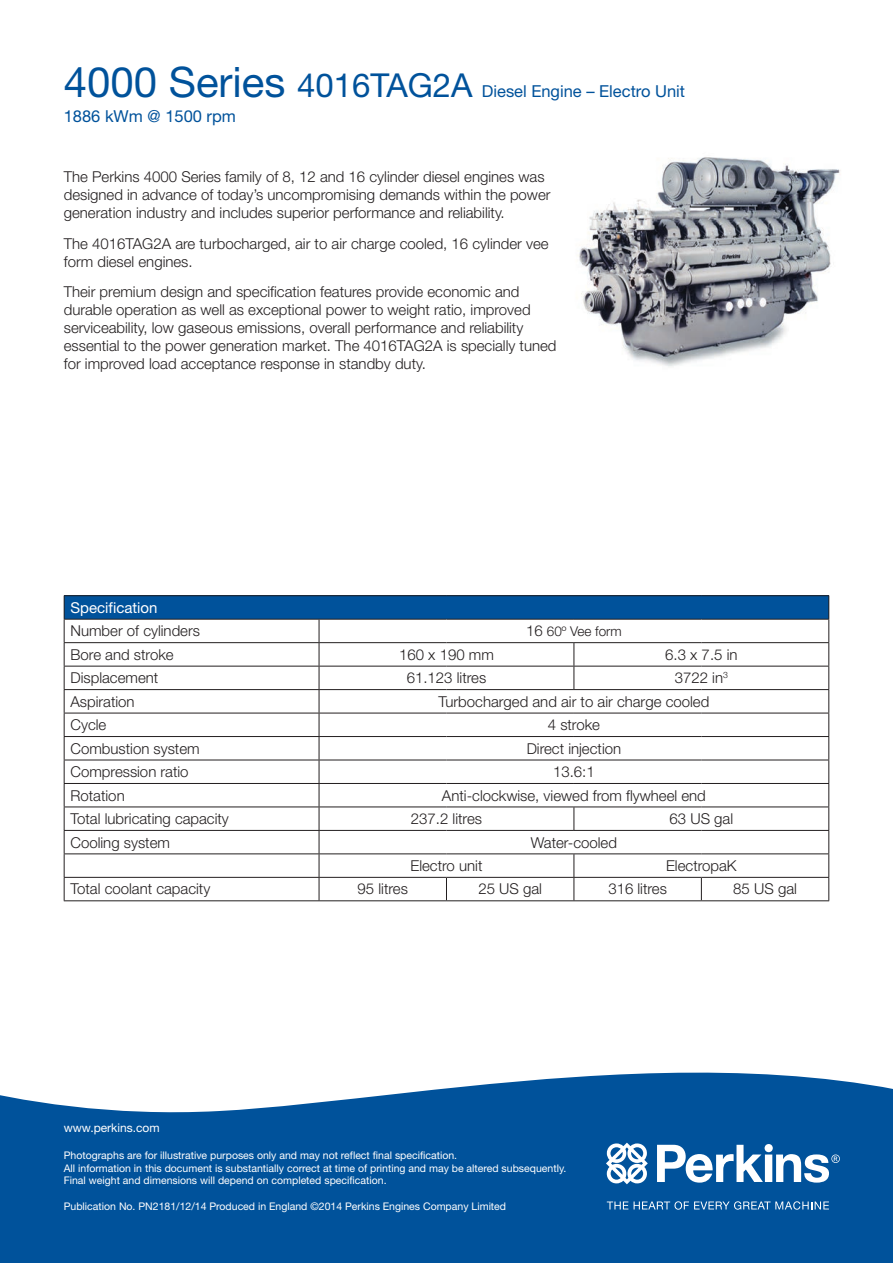
<style>
.page{position:relative;width:893px;height:1263px;background:#fff}
.page>*{position:absolute;margin:0;border:0;box-sizing:border-box;transform-origin:0 0}
.t1{font:16.5px/24.8px "Helvetica Neue";color:#00529b}
.Overview_Text{font:300 15px/18px "Helvetica Neue";color:#231f20}
.Table_-_Text_Centred{font:300 15px "Helvetica Neue";color:#231f20}
.Table_-_Text_Left__1{font:300 15px "Helvetica Neue";color:#231f20}
.Table_-_Headings_Lef{font:15px "Helvetica Neue";color:#fff}
.Table_-_Text_Centred-2{font:300 13.5px "Helvetica Neue";color:#231f20}
.t2{font:12px "Helvetica Neue";color:#fff}
.t3{font:10.5px/12.6px "Helvetica Neue";color:#fff}
.s1{font-size:42px}
.s2{font-size:33px}
.s3{font-size:15px}
</style>
<div class="page">
<svg style="left:0;top:1072px;width:893px;height:191px;background:#1b64a5"></svg>
<svg style="left:607px;top:1201px;width:21px;height:8px"></svg>
<svg style="left:634px;top:1201px;width:195px;height:9px;background:#4480b5"></svg>
<svg style="left:606px;top:1143px;width:42px;height:41px"></svg>
<svg style="left:657px;top:1144px;width:183px;height:38px"></svg>
<img style="left:577px;top:157px;width:264px;height:210px">
<div style="left:64px;top:596px;width:765px;height:23px;background:#00529b"></div>
<svg style="left:65px;top:620px;width:763px;height:280px"></svg>
<hr style="left:319px;top:642px;width:127px;height:1px;background:#231f20">
<hr style="left:446px;top:642px;width:128px;height:1px;background:#231f20">
<hr style="left:574px;top:642px;width:127px;height:1px;background:#231f20">
<hr style="left:701px;top:642px;width:128px;height:1px;background:#231f20">
<hr style="left:319px;top:666px;width:127px;height:1px;background:#231f20">
<hr style="left:446px;top:666px;width:128px;height:1px;background:#231f20">
<hr style="left:574px;top:666px;width:127px;height:1px;background:#231f20">
<svg style="left:574px;top:643px;width:1px;height:46px"></svg>
<hr style="left:701px;top:666px;width:128px;height:1px;background:#231f20">
<hr style="left:64px;top:689px;width:255px;height:1px;background:#231f20">
<hr style="left:319px;top:689px;width:127px;height:1px;background:#231f20">
<hr style="left:446px;top:689px;width:128px;height:1px;background:#231f20">
<hr style="left:574px;top:689px;width:127px;height:1px;background:#231f20">
<hr style="left:701px;top:689px;width:128px;height:1px;background:#231f20">
<hr style="left:64px;top:713px;width:255px;height:1px;background:#231f20">
<hr style="left:319px;top:713px;width:127px;height:1px;background:#231f20">
<hr style="left:446px;top:713px;width:128px;height:1px;background:#231f20">
<hr style="left:574px;top:713px;width:127px;height:1px;background:#231f20">
<hr style="left:701px;top:713px;width:128px;height:1px;background:#231f20">
<hr style="left:64px;top:736px;width:255px;height:1px;background:#231f20">
<hr style="left:319px;top:736px;width:127px;height:1px;background:#231f20">
<hr style="left:446px;top:736px;width:128px;height:1px;background:#231f20">
<hr style="left:574px;top:736px;width:127px;height:1px;background:#231f20">
<hr style="left:701px;top:736px;width:128px;height:1px;background:#231f20">
<hr style="left:64px;top:760px;width:255px;height:1px;background:#231f20">
<hr style="left:319px;top:760px;width:127px;height:1px;background:#231f20">
<hr style="left:446px;top:760px;width:128px;height:1px;background:#231f20">
<hr style="left:574px;top:760px;width:127px;height:1px;background:#231f20">
<hr style="left:701px;top:760px;width:128px;height:1px;background:#231f20">
<hr style="left:64px;top:783px;width:255px;height:1px;background:#231f20">
<hr style="left:319px;top:783px;width:127px;height:1px;background:#231f20">
<hr style="left:446px;top:783px;width:128px;height:1px;background:#231f20">
<hr style="left:574px;top:783px;width:127px;height:1px;background:#231f20">
<hr style="left:701px;top:783px;width:128px;height:1px;background:#231f20">
<hr style="left:64px;top:806px;width:255px;height:1px;background:#231f20">
<hr style="left:319px;top:806px;width:127px;height:1px;background:#231f20">
<hr style="left:446px;top:806px;width:128px;height:1px;background:#231f20">
<hr style="left:574px;top:806px;width:127px;height:1px;background:#231f20">
<svg style="left:574px;top:807px;width:1px;height:23px"></svg>
<hr style="left:701px;top:806px;width:128px;height:1px;background:#231f20">
<hr style="left:64px;top:830px;width:255px;height:1px;background:#231f20">
<hr style="left:319px;top:830px;width:127px;height:1px;background:#231f20">
<hr style="left:446px;top:830px;width:128px;height:1px;background:#231f20">
<hr style="left:574px;top:830px;width:127px;height:1px;background:#231f20">
<hr style="left:701px;top:830px;width:128px;height:1px;background:#231f20">
<svg style="left:446px;top:878px;width:1px;height:22px"></svg>
<hr style="left:64px;top:642px;width:255px;height:1px;background:#231f20">
<hr style="left:64px;top:666px;width:255px;height:1px;background:#231f20">
<hr style="left:574px;top:853px;width:127px;height:1px;background:#231f20">
<hr style="left:701px;top:853px;width:128px;height:1px;background:#231f20">
<hr style="left:64px;top:853px;width:255px;height:1px;background:#231f20">
<hr style="left:64px;top:877px;width:255px;height:1px;background:#231f20">
<svg style="left:701px;top:878px;width:1px;height:22px"></svg>
<hr style="left:64px;top:900px;width:255px;height:1px;background:#231f20">
<hr style="left:64px;top:595px;width:255px;height:1px;background:#231f20">
<svg style="left:64px;top:596px;width:1px;height:304px"></svg>
<hr style="left:319px;top:595px;width:127px;height:1px;background:#231f20">
<hr style="left:446px;top:595px;width:128px;height:1px;background:#231f20">
<hr style="left:574px;top:595px;width:127px;height:1px;background:#231f20">
<hr style="left:701px;top:595px;width:128px;height:1px;background:#231f20">
<hr style="left:64px;top:619px;width:255px;height:1px;background:#231f20">
<hr style="left:319px;top:853px;width:127px;height:1px;background:#231f20">
<hr style="left:446px;top:853px;width:128px;height:1px;background:#231f20">
<svg style="left:574px;top:854px;width:1px;height:46px"></svg>
<hr style="left:319px;top:619px;width:127px;height:1px;background:#231f20">
<hr style="left:446px;top:619px;width:128px;height:1px;background:#231f20">
<hr style="left:574px;top:619px;width:127px;height:1px;background:#231f20">
<hr style="left:701px;top:619px;width:128px;height:1px;background:#231f20">
<hr style="left:319px;top:877px;width:127px;height:1px;background:#231f20">
<svg style="left:319px;top:619px;width:1px;height:281px"></svg>
<hr style="left:446px;top:877px;width:128px;height:1px;background:#231f20">
<hr style="left:574px;top:877px;width:127px;height:1px;background:#231f20">
<hr style="left:701px;top:877px;width:128px;height:1px;background:#231f20">
<svg style="left:828px;top:596px;width:1px;height:304px"></svg>
<hr style="left:319px;top:900px;width:127px;height:1px;background:#231f20">
<hr style="left:446px;top:900px;width:128px;height:1px;background:#231f20">
<hr style="left:574px;top:900px;width:127px;height:1px;background:#231f20">
<hr style="left:701px;top:900px;width:128px;height:1px;background:#231f20">
<p class="t1" style="left:64px;top:78px;width:623px"><span class="s1">4000 Series</span> <span class="s2">4016TAG2A</span> Diesel Engine – Electro Unit<br>1886 kWm @ 1500 rpm</p>
<p class="Overview_Text" style="left:64px;top:167px;width:488px">The Perkins 4000 Series family of 8, 12 and 16 cylinder diesel engines was designed in advance of today’s uncompromising demands within the power generation industry and includes superior performance and reliability.</p>
<p class="Overview_Text" style="left:64px;top:234px;width:486px">The 4016TAG2A are turbocharged, air to air charge cooled, 16 cylinder vee form diesel engines.</p>
<p class="Overview_Text" style="left:64px;top:283px;width:494px">Their premium design and specification features provide economic and durable operation as well as exceptional power to weight ratio, improved serviceability, low gaseous emissions, overall performance and reliability essential to the power generation market. The 4016TAG2A is specially tuned for improved load acceptance response in standby duty.</p>
<p class="Table_-_Headings_Lef" style="left:71px;top:598px;width:88px">Specification</p>
<p class="Table_-_Text_Left__1" style="left:71px;top:622px;width:131px">Number of cylinders</p>
<p class="Table_-_Text_Centred-2" style="left:526px;top:623px;width:97px"><span class="s3">16</span> 60º Vee form</p>
<p class="Table_-_Text_Left__1" style="left:71px;top:645px;width:105px">Bore and stroke</p>
<p class="Table_-_Text_Centred" style="left:399px;top:645px;width:96px">160 x 190 mm</p>
<p class="Table_-_Text_Centred" style="left:665px;top:645px;width:74px">6.3 x 7.5 in</p>
<p class="Table_-_Text_Left__1" style="left:71px;top:669px;width:89px">Displacement</p>
<p class="Table_-_Text_Centred" style="left:407px;top:669px;width:81px">61.123 litres</p>
<p class="Table_-_Text_Centred" style="left:675px;top:669px;width:55px">3722 in<sup>3</sup></p>
<p class="Table_-_Text_Left__1" style="left:71px;top:692px;width:66px">Aspiration</p>
<p class="Table_-_Text_Centred" style="left:439px;top:692px;width:272px">Turbocharged and air to air charge cooled</p>
<p class="Table_-_Text_Left__1" style="left:71px;top:716px;width:37px">Cycle</p>
<p class="Table_-_Text_Centred" style="left:548px;top:716px;width:54px">4 stroke</p>
<p class="Table_-_Text_Left__1" style="left:71px;top:739px;width:131px">Combustion system</p>
<p class="Table_-_Text_Centred" style="left:527px;top:739px;width:96px">Direct injection</p>
<p class="Table_-_Text_Left__1" style="left:71px;top:762px;width:120px">Compression ratio</p>
<p class="Table_-_Text_Centred" style="left:553px;top:762px;width:43px">13.6:1</p>
<p class="Table_-_Text_Left__1" style="left:71px;top:786px;width:56px">Rotation</p>
<p class="Table_-_Text_Centred" style="left:442px;top:786px;width:265px">Anti-clockwise, viewed from flywheel end</p>
<p class="Table_-_Text_Left__1" style="left:71px;top:809px;width:160px">Total lubricating capacity</p>
<p class="Table_-_Text_Centred" style="left:411px;top:809px;width:73px">237.2 litres</p>
<p class="Table_-_Text_Centred" style="left:669px;top:809px;width:65px">63 US gal</p>
<p class="Table_-_Text_Left__1" style="left:71px;top:833px;width:101px">Cooling system</p>
<p class="Table_-_Text_Centred" style="left:531px;top:833px;width:88px">Water-cooled</p>
<p class="Table_-_Text_Centred" style="left:410px;top:856px;width:73px">Electro unit</p>
<p class="Table_-_Text_Centred" style="left:666px;top:856px;width:72px">ElectropaK</p>
<p class="Table_-_Text_Left__1" style="left:71px;top:880px;width:141px">Total coolant capacity</p>
<p class="Table_-_Text_Centred" style="left:358px;top:880px;width:52px">95 litres</p>
<p class="Table_-_Text_Centred" style="left:478px;top:880px;width:65px">25 US gal</p>
<p class="Table_-_Text_Centred" style="left:608px;top:880px;width:60px">316 litres</p>
<p class="Table_-_Text_Centred" style="left:733px;top:880px;width:65px">85 US gal</p>
<p class="t2" style="left:64px;top:1121px;width:97px">www.perkins.com</p>
<p class="t3" style="left:64px;top:1149px;width:504px">Photographs are for illustrative purposes only and may not reflect final specification.<br>All information in this document is substantially correct at time of printing and may be altered subsequently.<br>Final weight and dimensions will depend on completed specification.</p>
<p class="t3" style="left:64px;top:1199px;width:444px">Publication No. PN2181/12/14 Produced in England ©2014 Perkins Engines Company Limited</p>
</div>
